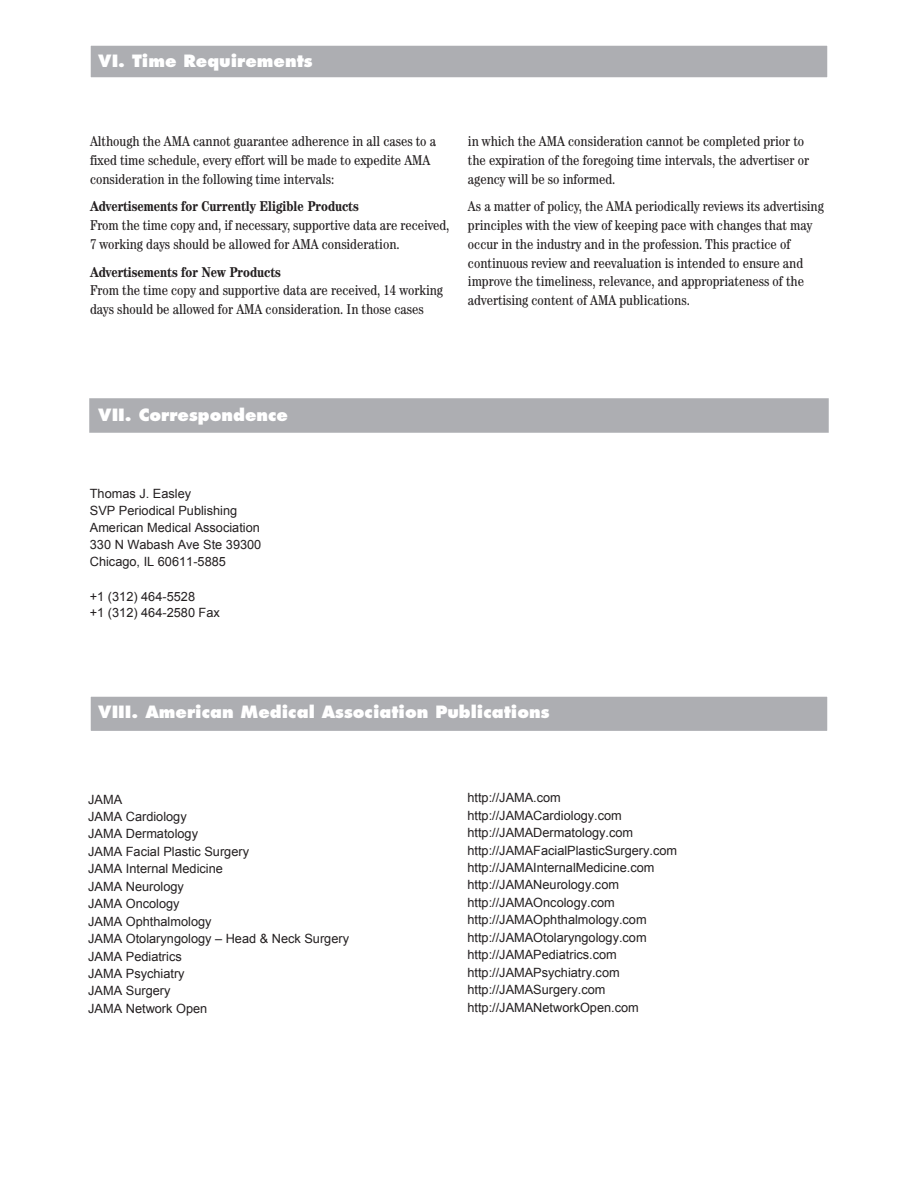
<style>
.page{position:relative;width:918px;height:1188px;background:#fff}
.page>*{position:absolute;margin:0;border:0;box-sizing:border-box;transform-origin:0 0}
.t1{font:800 16.5px "Futura";color:#fff}
.t2{font:condensed 14.25px/18.8px "Century";color:#231f20}
.t3{font:700 condensed 14.25px "Century";color:#231f20}
.t4{font:12.75px/17.4px "Arial";color:#231f20}
.t5{font:12.75px "Arial";color:#231f20}
.s1{font-style:inherit}
</style>
<div class="page">
<div style="left:90px;top:696px;width:738px;height:36px;background:#adaeb2"></div>
<div style="left:89px;top:695px;width:740px;height:37px;border:2px solid #fff"></div>
<div style="left:90px;top:399px;width:738px;height:33px;background:#adaeb2"></div>
<div style="left:89px;top:398px;width:740px;height:35px;border:2px solid #adaeb2"></div>
<div style="left:90px;top:45px;width:738px;height:33px;background:#adaeb2"></div>
<div style="left:89px;top:44px;width:740px;height:35px;border:2px solid #fff"></div>
<p class="t1" style="left:98px;top:51px;width:216px">VI. Time Requirements</p>
<p class="t2" style="left:90px;top:132px;width:348px">Although the AMA cannot guarantee adherence in all cases to a fixed time schedule, every effort will be made to expedite AMA consideration in the following time intervals:</p>
<p class="t3" style="left:90px;top:198px;width:270px">Advertisements for Currently Eligible Products</p>
<p class="t2" style="left:90px;top:216px;width:361px">From the time copy and, if necessary, supportive data are received,<br>7 working days should be allowed for AMA consideration.</p>
<p class="t3" style="left:90px;top:263px;width:192px">Advertisements for New Products</p>
<p class="t2" style="left:90px;top:281px;width:354px">From the time copy and supportive data are received, 14 working days should be allowed for AMA consideration. In those cases</p>
<p class="t2" style="left:468px;top:132px;width:343px">in which the AMA consideration cannot be completed prior to the expiration of the foregoing time intervals, the advertiser or agency will be so informed.</p>
<p class="t2" style="left:468px;top:197px;width:357px">As a matter of policy, the AMA periodically reviews its advertising principles with the view of keeping pace with changes that may occur in the industry and in the profession. This practice of continuous review and reevaluation is intended to ensure and improve the timeliness, relevance, and appropriateness of the advertising content of AMA publications.</p>
<p class="t1" style="left:98px;top:405px;width:191px">VII. Correspondence</p>
<p class="t4" style="left:90px;top:486px;width:173px;line-height:16.8px">Thomas J. Easley<br>SVP Periodical Publishing<br>American Medical Association<br>330 N Wabash Ave Ste 39300<br>Chicago, IL 60611-5885</p>
<p class="t4" style="left:90px;top:589px;width:132px;line-height:16.2px">+1 (312) 464-5528<br>+1 (312) 464-2580 Fax</p>
<p class="t1" style="left:98px;top:702px;width:453px">VIII. American Medical Association Publications</p>
<p class="t4" style="left:88px;top:790px;width:36px">JAMA</p>
<p class="t5" style="left:88px;top:808px;width:100px">JAMA Cardiology</p>
<p class="t4" style="left:88px;top:825px;width:262px">JAMA Dermatology<br>JAMA Facial Plastic Surgery<br>JAMA Internal Medicine<br>JAMA Neurology<br>JAMA Oncology<br>JAMA Ophthalmology<br>JAMA Otolaryngology – Head &amp; Neck Surgery<br>JAMA Pediatrics<br>JAMA Psychiatry<br>JAMA Surgery<br>JAMA Network Open</p>
<p class="t4" style="left:467px;top:789px;width:95px">http://JAMA.com</p>
<p class="t5" style="left:467px;top:807px;width:156px">http://JAMACardiology.com</p>
<p class="t4" style="left:467px;top:824px;width:211px">http://JAMADermatology.com http://<span class="s1">J</span>AMAFacialPlasticSurgery.com http://JAMAInternalMedicine.com http://JAMANeurology.com http://JAMAOncology.com http://JAMAOphthalmology.com http://JAMAOtolaryngology.com http://JAMAPediatrics.com http://JAMAPsychiatry.com http://JAMASurgery.com http://JAMANetworkOpen.com</p>
</div>
